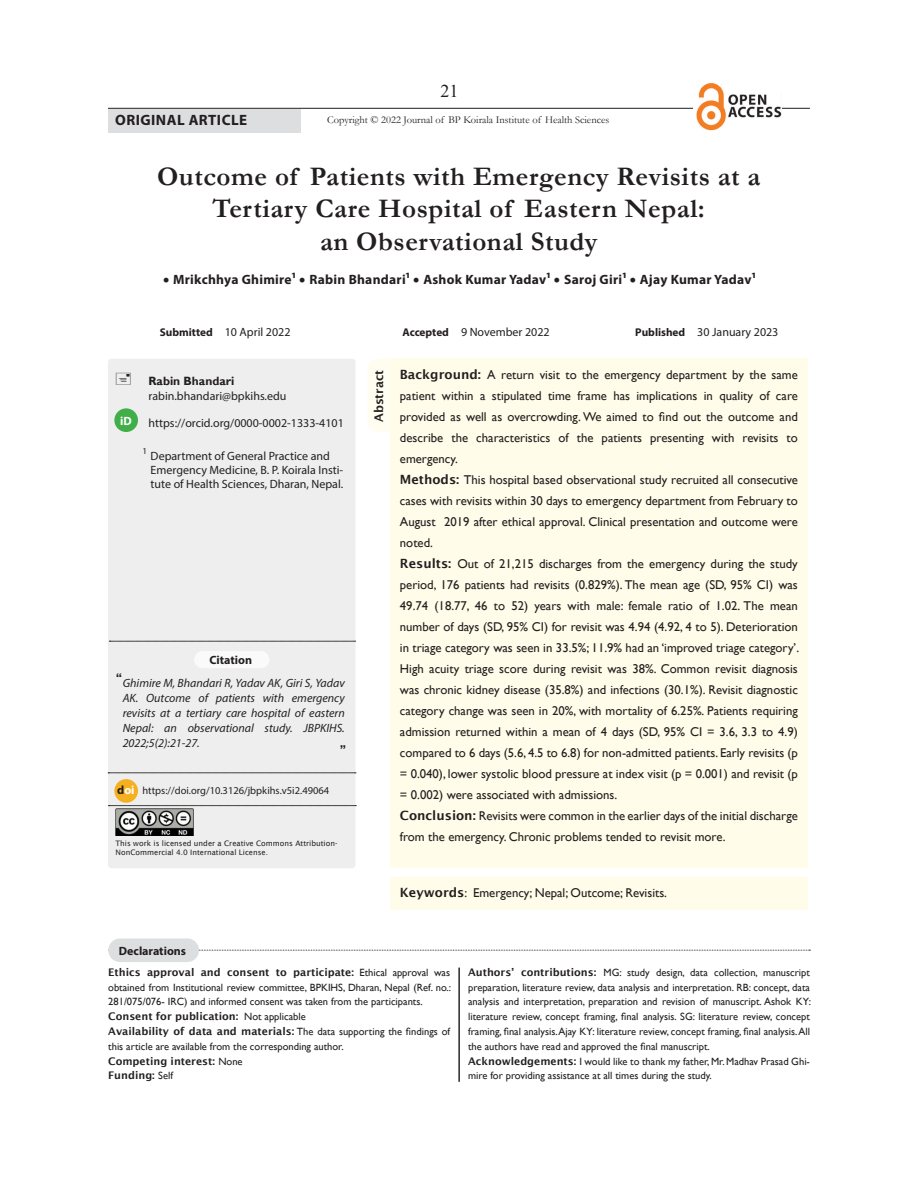
<style>
.page{position:relative;width:918px;height:1188px;background:#fff}
.page>*{position:absolute;margin:0;border:0;box-sizing:border-box;transform-origin:0 0}
.Title_of_Article{font:700 27px/32.4px "Garamond";letter-spacing:.02em;color:#231f20;text-align:center}
.t1{font:18px "Times New Roman";color:#231f20}
.type_of_article_styl{font:700 15px "Myriad Pro";letter-spacing:.03em;color:#231f20}
.Authors{font:700 13.5px "Myriad Pro";letter-spacing:.02em;color:#231f20}
.Abstract_Text_OA{font:12.75px/21px "Gill Sans";color:#231f20;text-align:justify}
.Abstract_Text{font:12.75px "Gill Sans";color:#231f20}
.Abstract_Text_OA-2{font:600 12.75px "Lucida Sans";color:#231f20}
.Abstract_Text_OA-3{font:12px/14.4px "Myriad Pro";color:#231f20}
.Abstract_Text_OA-4{font:italic 12px/15px "Myriad Pro";color:#231f20;text-align:justify}
.t2{font:700 12px "Myriad Pro";color:#231f20}
.Empty_Cell_Gill_Sans{font:700 12px "Gill Sans";color:#231f20}
.Abstract_Text_OA-5{font:600 12px "Lucida Sans";color:#231f20}
.t3{font:700 12px "Myriad Pro";color:#fff}
.Abstract_Text_OA-6{font:700 11.25px "Myriad Pro";color:#231f20}
.Acknowledgement_Mini{font:10.5px/14.9px "Gill Sans";color:#231f20;text-align:justify}
.Acknowledgement_Mini-2{font:600 10.5px "Lucida Sans";color:#231f20}
.Copyright_text{font:10.5px "Garamond";color:#231f20}
.t4{font:10.5px "Myriad Pro";color:#231f20}
.Abstract_Text_OA-7{font:9px "Myriad Pro";color:#231f20}
.t5{font:7.5px/9px "Lucida Sans";color:#231f20}
.s1{color:#231f20}
.s2{font-family:"Lucida Sans";font-weight:600}
.s3{font-family:"Gill Sans";font-weight:400}
</style>
<div class="page">
<div style="left:108px;top:359px;width:248px;height:509px;background:#eeeeef;border-radius:4px"></div>
<div style="left:108px;top:109px;width:193px;height:24px;background:#dddee0"></div>
<svg style="left:199px;top:950px;width:611px;height:1px"></svg>
<div style="left:390px;top:877px;width:418px;height:32px;background:#fffde9"></div>
<hr style="left:108px;top:108px;width:702px;height:1px;background:#231f20">
<img style="left:694px;top:83px;width:88px;height:48px">
<svg style="left:109px;top:641px;width:247px;height:1px"></svg>
<svg style="left:108px;top:773px;width:248px;height:1px"></svg>
<svg style="left:108px;top:805px;width:248px;height:1px"></svg>
<hr style="left:459px;top:968px;width:1px;height:114px;background:#231f20">
<div style="left:108px;top:938px;width:91px;height:24px;background:#dddee0;border-radius:12px"></div>
<div style="left:390px;top:359px;width:418px;height:509px;background:#fffde9"></div>
<div style="left:368px;top:359px;width:22px;height:73px;background:#fffdf0"></div>
<div style="left:114px;top:408px;width:24px;height:24px;background:#40ae49;border-radius:50%"></div>
<div style="left:114px;top:779px;width:24px;height:24px;background:#f5b01f;border-radius:50%"></div>
<img style="left:116px;top:809px;width:77px;height:27px">
<div style="left:194px;top:651px;width:76px;height:17px;background:#fafafa;border-radius:9px"></div>
<p class="type_of_article_styl" style="left:115px;top:110px;width:133px">ORIGINAL ARTICLE</p>
<h2 class="t1" style="left:441px;top:79px;width:19px">21</h2>
<p class="Copyright_text" style="left:327px;top:112px;width:284px">Copyright © 2022 Journal of BP Koirala Institute of Health Sciences</p>
<p class="Title_of_Article" style="left:157px;top:160px;width:605px">Outcome of Patients with Emergency Revisits at a<br>Tertiary Care Hospital of Eastern Nepal:</p>
<p class="Title_of_Article" style="left:320px;top:225px;width:279px">an Observational Study</p>
<p class="Authors" style="left:163px;top:271px;width:594px">• Mrikchhya Ghimire1 • Rabin Bhandari1 • Ashok Kumar Yadav1 • Saroj Giri1 • Ajay Kumar Yadav1</p>
<p class="Abstract_Text_OA-6" style="left:160px;top:325px;width:54px">Submitted</p>
<p class="Abstract_Text_OA-3" style="left:225px;top:325px;width:67px">10 April 2022</p>
<p class="Abstract_Text_OA-6" style="left:403px;top:325px;width:48px">Accepted</p>
<p class="Abstract_Text_OA-3" style="left:461px;top:325px;width:90px">9 November 2022</p>
<p class="Abstract_Text_OA-6" style="left:635px;top:325px;width:52px">Published</p>
<p class="Abstract_Text_OA-3" style="left:697px;top:325px;width:83px">30 January 2023</p>
<p class="t3" style="left:120px;top:413px;width:13px">iD</p>
<p class="Empty_Cell_Gill_Sans" style="left:149px;top:373px;width:87px">Rabin Bhandari</p>
<p class="Abstract_Text_OA-3" style="left:149px;top:389px;width:139px">rabin.bhandari@bpkihs.edu</p>
<p class="Abstract_Text_OA-3" style="left:149px;top:415px;width:197px">https://orcid.org/0000-0002-1333-4101</p>
<p class="Abstract_Text_OA-7" style="left:143px;top:445px;width:6px">1</p>
<p class="Abstract_Text_OA-3" style="left:151px;top:448px;width:194px">Department of General Practice and<br>Emergency Medicine, B. P. Koirala Insti&shy;tute of Health Sciences, Dharan, Nepal.</p>
<p class="t2" style="left:209px;top:652px;width:44px">Citation</p>
<p class="Abstract_Text_OA-2" style="left:116px;top:671px;width:7px">“</p>
<p class="Abstract_Text_OA-4" style="left:123px;top:675px;width:224px">Ghimire M, Bhandari R, Yadav AK, Giri S, Yadav AK. Outcome of patients with emergency revisits at a tertiary care hospital of eastern Nepal: an observational study. JBPKIHS.<br>2022;5(2):21-27.</p>
<p class="Abstract_Text_OA-2" style="left:340px;top:743px;width:7px">”</p>
<p class="t3" style="left:117px;top:782px;width:19px"><span class="s1">d</span>oi</p>
<p class="t4" style="left:143px;top:784px;width:188px">https://doi.org/10.3126/jbpkihs.v5i2.49064</p>
<p class="t5" style="left:116px;top:838px;width:223px">This work is licensed under a Creative Commons Attribution-<br>NonCommercial 4.0 International License.</p>
<p class="t2" style="left:119px;top:943px;width:69px">Declarations</p>
<p class="Abstract_Text_OA-5" style="left:372px;top:422px;width:54px;rotate:-90deg">Abstract</p>
<p class="Abstract_Text_OA" style="left:400px;top:364px;width:399px"><span class="s2">Background:</span> A return visit to the emergency department by the same patient within a stipulated time frame has implications in quality of care provided as well as overcrowding. We aimed to find out the outcome and describe the characteristics of the patients presenting with revisits to emergency.</p>
<p class="Abstract_Text_OA" style="left:400px;top:469px;width:399px"><span class="s2">Methods:</span> This hospital based observational study recruited all consecutive cases with revisits within 30 days to emergency department from February to August 2019 after ethical approval. Clinical presentation and outcome were noted.</p>
<p class="Abstract_Text_OA" style="left:400px;top:553px;width:401px"><span class="s2">Results:</span> Out of 21,215 discharges from the emergency during the study period, 176 patients had revisits (0.829%). The mean age (SD, 95% CI) was 49.74 (18.77, 46 to 52) years with male: female ratio of 1.02. The mean number of days (SD, 95% CI) for revisit was 4.94 (4.92, 4 to 5). Deterioration in triage category was seen in 33.5%; 11.9% had an ‘improved triage category’.<br>High acuity triage score during revisit was 38%. Common revisit diagnosis was chronic kidney disease (35.8%) and infections (30.1%). Revisit diagnostic category change was seen in 20%, with mortality of 6.25%. Patients requiring admission returned within a mean of 4 days (SD, 95% CI = 3.6, 3.3 to 4.9) compared to 6 days (5.6, 4.5 to 6.8) for non-admitted patients. Early revisits (p = 0.040), lower systolic blood pressure at index visit (p = 0.001) and revisit (p = 0.002) were associated with admissions.</p>
<p class="Abstract_Text_OA" style="left:400px;top:805px;width:399px"><span class="s2">Conclusion:</span> Revisits were common in the earlier days of the initial discharge from the emergency. Chronic problems tended to revisit more.</p>
<p class="Abstract_Text" style="left:400px;top:885px;width:269px"><span class="s2">Keywords</span>: Emergency; Nepal; Outcome; Revisits.</p>
<p class="Acknowledgement_Mini" style="left:108px;top:965px;width:344px"><span class="s2">Ethics approval and consent to participate:</span> Ethical approval was obtained from Institutional review committee, BPKIHS, Dharan, Nepal (Ref. no.:<br>281/075/076- IRC) and informed consent was taken from the participants.</p>
<p class="Acknowledgement_Mini-2" style="left:108px;top:1010px;width:199px">Consent for publication: <span class="s3">Not applicable</span></p>
<p class="Acknowledgement_Mini" style="left:108px;top:1024px;width:343px"><span class="s2">Availability of data and materials:</span> The data supporting the findings of this article are available from the corresponding author.</p>
<p class="Acknowledgement_Mini-2" style="left:108px;top:1055px;width:136px">Competing interest: <span class="s3">None</span></p>
<p class="Acknowledgement_Mini-2" style="left:108px;top:1070px;width:66px">Funding: <span class="s3">Self</span></p>
<p class="Acknowledgement_Mini" style="left:468px;top:965px;width:344px"><span class="s2">Authors’ contributions:</span> MG: study design, data collection, manuscript preparation, literature review, data analysis and interpretation. RB: concept, data analysis and interpretation, preparation and revision of manuscript. Ashok KY: literature review, concept framing, final analysis. SG: literature review, concept framing, final analysis. Ajay KY: literature review, concept framing, final analysis. All the authors have read and approved the final manuscript.</p>
<p class="Acknowledgement_Mini" style="left:468px;top:1054px;width:343px"><span class="s2">Acknowledgements:</span> I would like to thank my father, Mr. Madhav Prasad Ghi&shy;mire for providing assistance at all times during the study.</p>
</div>
